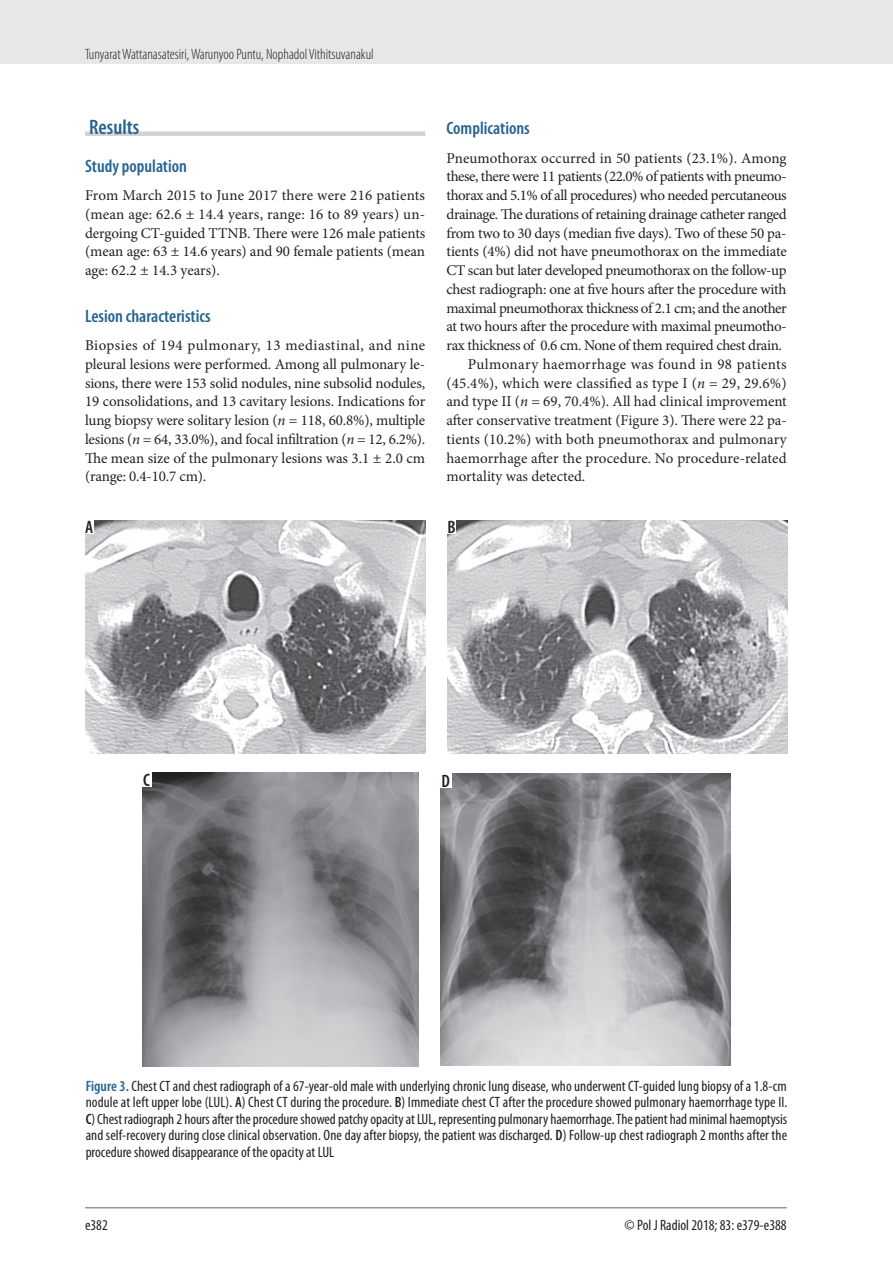
<style>
.page{position:relative;width:893px;height:1263px;background:#fff}
.page>*{position:absolute;margin:0;border:0;box-sizing:border-box;transform-origin:0 0}
.t1{font:600 condensed 21px "Myriad Pro";color:#24648f}
.t2{font:600 condensed 18px "Myriad Pro";color:#24648f}
.t3{font:600 condensed 18px "Myriad Pro";color:#231f20}
.t4{font:15px/18.8px "Minion Pro";letter-spacing:-.015em;color:#231f20;text-align:justify}
.t5{font:condensed 15px/16.5px "Myriad Pro";color:#231f20;text-align:justify}
.t6{font:15px "Minion Pro";letter-spacing:.005em;color:#231f20}
.t7{font:300 condensed 15px "Myriad Pro";color:#231f20}
.t8{font:15px "Minion Pro";letter-spacing:.015em;color:#231f20}
.t9{font:15px "Minion Pro";letter-spacing:.01em;color:#231f20}
.t10{font:15px "Minion Pro";letter-spacing:.02em;color:#231f20}
.s1{font-style:italic}
.s2{font-weight:600;color:#24648f}
.s3{font-weight:600}
</style>
<div class="page">
<div style="left:0;top:0;width:893px;height:64px;background:#e6e7e9"></div>
<hr style="left:85px;top:1207px;width:702px;height:1px;background:#939598">
<div style="left:85px;top:131px;width:340px;height:5px;background:#d1d2d4"></div>
<img style="left:86px;top:520px;width:340px;height:233px">
<img style="left:447px;top:520px;width:340px;height:233px">
<img style="left:143px;top:772px;width:276px;height:294px">
<img style="left:440px;top:773px;width:290px;height:293px">
<div style="left:84px;top:519px;width:10px;height:15px;background:#fff"></div>
<div style="left:142px;top:772px;width:10px;height:15px;background:#fff"></div>
<div style="left:447px;top:519px;width:9px;height:15px;background:#fff"></div>
<div style="left:439px;top:772px;width:13px;height:15px;background:#fff"></div>
<p class="t7" style="left:85px;top:45px;width:290px">Tunyarat Wattanasatesiri, Warunyoo Puntu, Nophadol Vithitsuvanakul</p>
<h1 class="t1" style="left:89px;top:114px;width:51px">Results</h1>
<p class="t2" style="left:85px;top:154px;width:103px">Study population</p>
<p class="t4" style="left:85px;top:186px;width:342px">From March 2015 to June 2017 there were 216 patients (mean age: 62.6 ± 14.4 years, range: 16 to 89 years) un&shy;dergoing CT-guided TTNB. There were 126 male patients (mean age: 63 ± 14.6 years) and 90 female patients (mean age: 62.2 ± 14.3 years).</p>
<p class="t2" style="left:85px;top:304px;width:127px">Lesion characteristics</p>
<p class="t4" style="left:85px;top:336px;width:342px">Biopsies of 194 pulmonary, 13 mediastinal, and nine pleural lesions were performed. Among all pulmonary le&shy;sions, there were 153 solid nodules, nine subsolid nodules, 19 consolidations, and 13 cavitary lesions. Indications for lung biopsy were solitary lesion (<span class="s1">n</span> = 118, 60.8%), multiple lesions (<span class="s1">n</span> = 64, 33.0%), and focal infiltration (<span class="s1">n</span> = 12, 6.2%).<br>The mean size of the pulmonary lesions was 3.1 ± 2.0 cm (range: 0.4-10.7 cm).</p>
<p class="t3" style="left:85px;top:516px;width:10px">A</p>
<p class="t2" style="left:446px;top:117px;width:85px">Complications</p>
<p class="t6" style="left:446px;top:148px;width:342px">Pneumothorax occurred in 50 patients (23.1%). Among</p>
<p class="t4" style="left:446px;top:167px;width:342px">these, there were 11 patients (22.0% of patients with pneumo-</p>
<p class="t4" style="left:446px;top:186px;width:342px">thorax and 5.1% of all procedures) who needed percutaneous</p>
<p class="t4" style="left:446px;top:205px;width:342px">drainage. The durations of retaining drainage catheter ranged</p>
<p class="t4" style="left:446px;top:223px;width:341px">from two to 30 days (median five days). Two of these 50 pa-</p>
<p class="t4" style="left:446px;top:242px;width:342px">tients (4%) did not have pneumothorax on the immediate</p>
<p class="t4" style="left:446px;top:261px;width:342px">CT scan but later developed pneumothorax on the follow-up</p>
<p class="t4" style="left:446px;top:280px;width:342px">chest radiograph: one at five hours after the procedure with</p>
<p class="t4" style="left:446px;top:298px;width:342px">maximal pneumothorax thickness of 2.1 cm; and the another</p>
<p class="t4" style="left:446px;top:317px;width:342px">at two hours after the procedure with maximal pneumotho-</p>
<p class="t4" style="left:446px;top:336px;width:337px">rax thickness of 0.6 cm. None of them required chest drain.</p>
<p class="t10" style="left:468px;top:354px;width:320px">Pulmonary haemorrhage was found in 98 patients</p>
<p class="t8" style="left:446px;top:373px;width:342px">(45.4%), which were classified as type I (<span class="s1">n</span> = 29, 29.6%)</p>
<p class="t4" style="left:446px;top:392px;width:342px">and type II (<span class="s1">n</span> = 69, 70.4%). All had clinical improvement</p>
<p class="t4" style="left:446px;top:411px;width:342px">after conservative treatment (Figure 3). There were 22 pa-</p>
<p class="t9" style="left:446px;top:429px;width:342px">tients (10.2%) with both pneumothorax and pulmonary</p>
<p class="t6" style="left:446px;top:448px;width:342px">haemorrhage after the procedure. No procedure-related</p>
<p class="t4" style="left:446px;top:467px;width:140px">mortality was detected.</p>
<p class="t3" style="left:447px;top:516px;width:10px">B</p>
<p class="t3" style="left:143px;top:769px;width:8px">C</p>
<p class="t3" style="left:441px;top:770px;width:10px">D</p>
<p class="t5" style="left:86px;top:1077px;width:703px"><span class="s2">Figure 3.</span> Chest CT and chest radiograph of a 67-year-old male with underlying chronic lung disease, who underwent CT-guided lung biopsy of a 1.8-cm nodule at left upper lobe (LUL). <span class="s3">A</span>) Chest CT during the procedure. <span class="s3">B</span>) Immediate chest CT after the procedure showed pulmonary haemorrhage type II.<br><span class="s3">C</span>) Chest radiograph 2 hours after the procedure showed patchy opacity at LUL, representing pulmonary haemorrhage. The patient had minimal haemoptysis and self-recovery during close clinical observation. One day after biopsy, the patient was discharged. <span class="s3">D</span>) Follow-up chest radiograph 2 months after the procedure showed disappearance of the opacity at LUL</p>
<p class="t5" style="left:85px;top:1216px;width:24px">e382</p>
<p class="t5" style="left:625px;top:1216px;width:164px">© Pol J Radiol 2018; 83: e379-e388</p>
</div>
